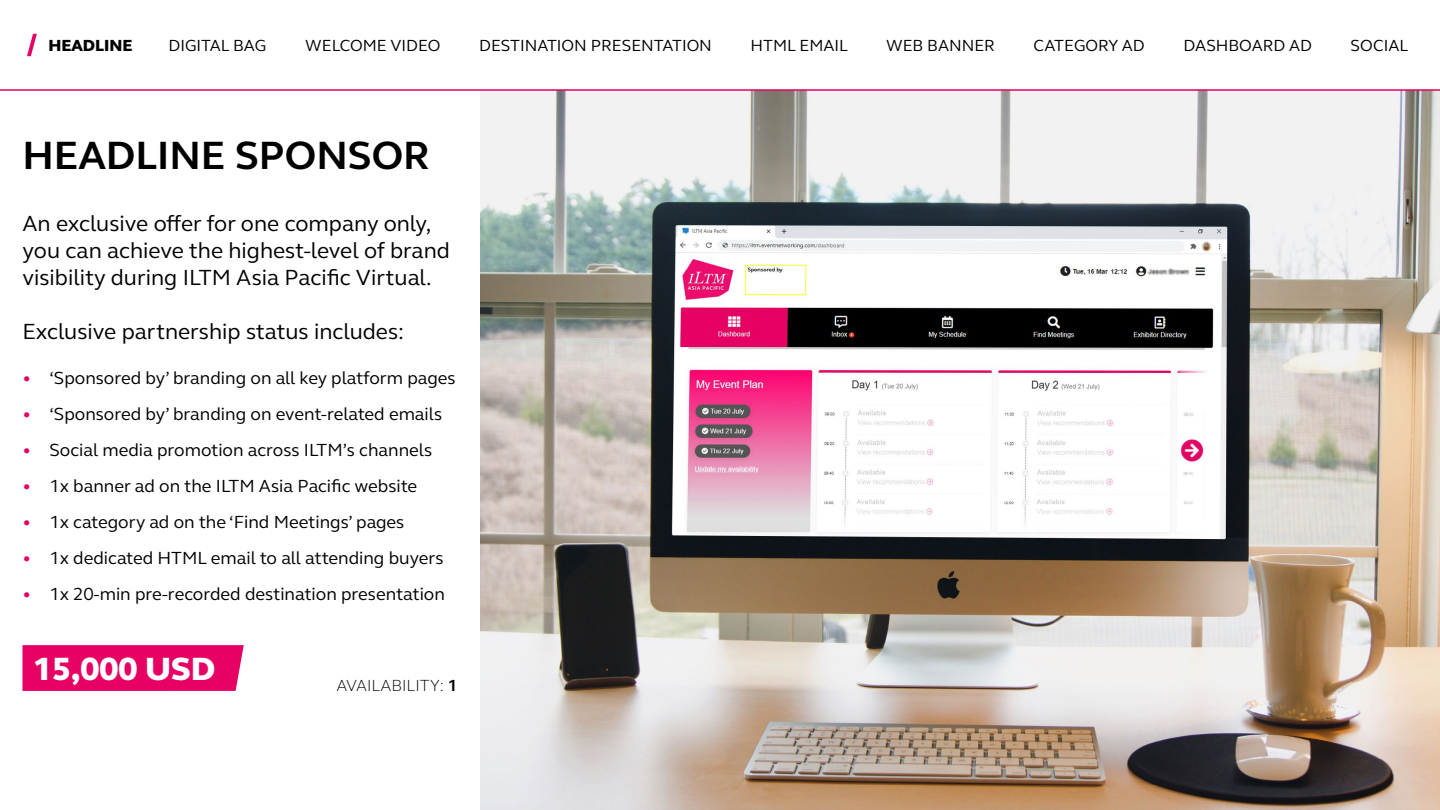
<style>
.page{position:relative;width:1440px;height:810px;background:#fff}
.page>*{position:absolute;margin:0;border:0;box-sizing:border-box;transform-origin:0 0}
.t1{font:700 40.5px "FS Elliot";color:#000}
.t2{font:800 33px "FS Elliot";color:#fff}
.t3{font:22.5px/27px "FS Elliot";color:#000}
.t4{font:18px "FS Elliot";color:#000}
.t5{font:16.5px "FS Elliot";color:#000}
.t6{font:300 16.5px "FS Elliot";color:#000}
.t7{font:800 16.5px "FS Elliot";color:#000}
.s1{font-weight:800;color:#e60064}
.s2{font-weight:700}
</style>
<div class="page">
<img style="left:480px;top:91px;width:960px;height:719px">
<svg style="left:27px;top:34px;width:10px;height:22px"></svg>
<hr style="left:0;top:89px;width:1440px;height:2px;background:#e60064">
<svg style="left:22px;top:645px;width:222px;height:46px;background:#e60668"></svg>
<p class="t7" style="left:48px;top:34px;width:85px">HEADLINE</p>
<p class="t5" style="left:169px;top:34px;width:100px">DIGITAL BAG</p>
<p class="t5" style="left:305px;top:34px;width:137px">WELCOME VIDEO</p>
<p class="t5" style="left:479px;top:34px;width:234px">DESTINATION PRESENTATION</p>
<p class="t5" style="left:751px;top:34px;width:99px">HTML EMAIL</p>
<p class="t5" style="left:886px;top:34px;width:110px">WEB BANNER</p>
<p class="t5" style="left:1034px;top:34px;width:113px">CATEGORY AD</p>
<p class="t5" style="left:1183px;top:34px;width:130px">DASHBOARD AD</p>
<p class="t5" style="left:1351px;top:34px;width:59px">SOCIAL</p>
<p class="t1" style="left:22px;top:128px;width:409px">HEADLINE SPONSOR</p>
<p class="t3" style="left:22px;top:209px;width:429px">An exclusive offer for one company only, you can achieve the highest-level of brand visibility during ILTM Asia Pacific Virtual.</p>
<p class="t3" style="left:22px;top:317px;width:383px">Exclusive partnership status includes:</p>
<p class="t4" style="left:22px;top:366px;width:435px"><span class="s1">•</span> ‘Sponsored by’ branding on all key platform pages</p>
<p class="t4" style="left:22px;top:402px;width:421px"><span class="s1">•</span> ‘Sponsored by’ branding on event-related emails</p>
<p class="t4" style="left:22px;top:438px;width:411px"><span class="s1">•</span> Social media promotion across ILTM’s channels</p>
<p class="t4" style="left:22px;top:474px;width:396px"><span class="s1">•</span> 1x banner ad on the ILTM Asia Pacific website</p>
<p class="t4" style="left:22px;top:510px;width:383px"><span class="s1">•</span> 1x category ad on the ‘Find Meetings’ pages</p>
<p class="t4" style="left:22px;top:546px;width:423px"><span class="s1">•</span> 1x dedicated HTML email to all attending buyers</p>
<p class="t4" style="left:22px;top:582px;width:424px"><span class="s1">•</span> 1x 20-min pre-recorded destination presentation</p>
<p class="t2" style="left:33px;top:647px;width:184px">15,000 USD</p>
<p class="t6" style="left:336px;top:674px;width:123px">AVAILABILITY: <span class="s2">1</span></p>
</div>
